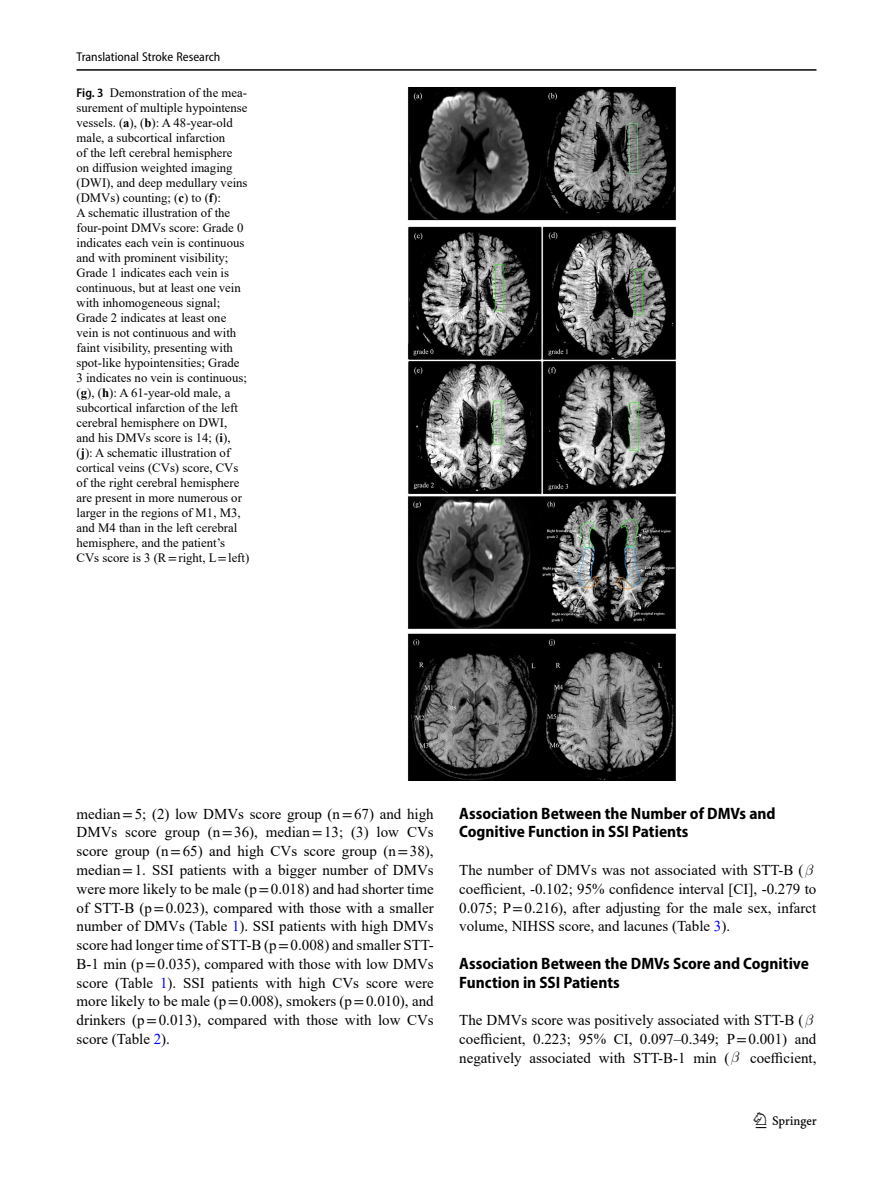
<style>
.page{position:relative;width:893px;height:1187px;background:#fff}
.page>*{position:absolute;margin:0;border:0;box-sizing:border-box;transform-origin:0 0}
.t1{font:22.5px "Springnew";color:#000}
.Head_2{font:700 semi-condensed 16.5px/18.8px "Myriad Pro";color:#000}
.Body_Text{font:15px/18.8px "Times New Roman";color:#000}
.Figure_Caption_Side{font:12.75px/15px "Times New Roman";color:#000}
.t2{font:semi-condensed 12.75px "Myriad Pro";color:#000}
.s1{font-family:"Myriad Pro";font-weight:600;font-stretch:semi-condensed}
.s2{font-weight:700}
.s3{font-family:"STIX"}
.s4{color:#00f}
.s5{font-family:"CMMI12";font-size:14.85px}
</style>
<div class="page">
<hr style="left:77px;top:69px;width:739px;height:2px;background:#000">
<img style="left:407px;top:87px;width:269px;height:693px">
<p class="t2" style="left:77px;top:49px;width:145px">Translational Stroke Research</p>
<p class="Figure_Caption_Side" style="left:77px;top:84px;width:174px"><span class="s1">Fig. 3</span> Demonstration of the mea&shy;surement of multiple hypointense vessels. (<span class="s2">a</span>), (<span class="s2">b</span>): A 48-year-old male, a subcortical infarction<br>of the left cerebral hemisphere<br>on diffusion weighted imaging (DWI), and deep medullary veins (DMVs) counting; (<span class="s2">c</span>) to (<span class="s2">f</span>):<br>A schematic illustration of the four-point DMVs score: Grade 0 indicates each vein is continuous and with prominent visibility;<br>Grade 1 indicates each vein is continuous, but at least one vein with inhomogeneous signal;<br>Grade 2 indicates at least one vein is not continuous and with faint visibility, presenting with spot-like hypointensities; Grade<br>3 indicates no vein is continuous; (<span class="s2">g</span>), (<span class="s2">h</span>): A 61-year-old male, a subcortical infarction of the left cerebral hemisphere on DWI,<br>and his DMVs score is 14; (<span class="s2">i</span>), (<span class="s2">j</span>): A schematic illustration of cortical veins (CVs) score, CVs of the right cerebral hemisphere are present in more numerous or larger in the regions of M1, M3, and M4 than in the left cerebral hemisphere, and the patient’s<br>CVs score is 3 (R<span class="s3">=</span>right, L<span class="s3">=</span>left)</p>
<p class="Body_Text" style="left:77px;top:803px;width:359px;text-align:justify">median<span class="s3">=</span>5; (2) low DMVs score group (n<span class="s3">=</span>67) and high DMVs score group (n<span class="s3">=</span>36), median<span class="s3">=</span>13; (3) low CVs score group (n<span class="s3">=</span>65) and high CVs score group (n<span class="s3">=</span>38), median<span class="s3">=</span>1. SSI patients with a bigger number of DMVs were more likely to be male (p<span class="s3">=</span>0.018) and had shorter time of STT-B (p<span class="s3">=</span>0.023), compared with those with a smaller number of DMVs (Table <span class="s4">1</span>). SSI patients with high DMVs score had longer time of STT-B (p<span class="s3">=</span>0.008) and smaller STT-B-1 min (p<span class="s3">=</span>0.035), compared with those with low DMVs score (Table <span class="s4">1</span>). SSI patients with high CVs score were more likely to be male (p<span class="s3">=</span>0.008), smokers (p<span class="s3">=</span>0.010), and drinkers (p<span class="s3">=</span>0.013), compared with those with low CVs score (Table <span class="s4">2</span>).</p>
<p class="Head_2" style="left:459px;top:803px;width:318px">Association Between the Number of DMVs and<br>Cognitive Function in SSI Patients</p>
<p class="Body_Text" style="left:459px;top:860px;width:359px">The number of DMVs was not associated with STT-B (<span class="s5">β </span>coefficient, -0.102; 95% confidence interval [CI], -0.279 to 0.075; P<span class="s3">=</span>0.216), after adjusting for the male sex, infarct volume, NIHSS score, and lacunes (Table <span class="s4">3</span>).</p>
<p class="Head_2" style="left:459px;top:953px;width:351px">Association Between the DMVs Score and Cognitive<br>Function in SSI Patients</p>
<p class="Body_Text" style="left:459px;top:1010px;width:359px">The DMVs score was positively associated with STT-B (<span class="s5">β </span>coefficient, 0.223; 95% CI, 0.097–0.349; P<span class="s3">=</span>0.001) and negatively associated with STT-B-1 min (<span class="s5">β</span></p>
<p class="Body_Text" style="left:750px;top:1047px;width:68px">coefficient,</p>
<h1 class="t1" style="left:756px;top:1107px;width:63px">1 3</h1>
</div>
